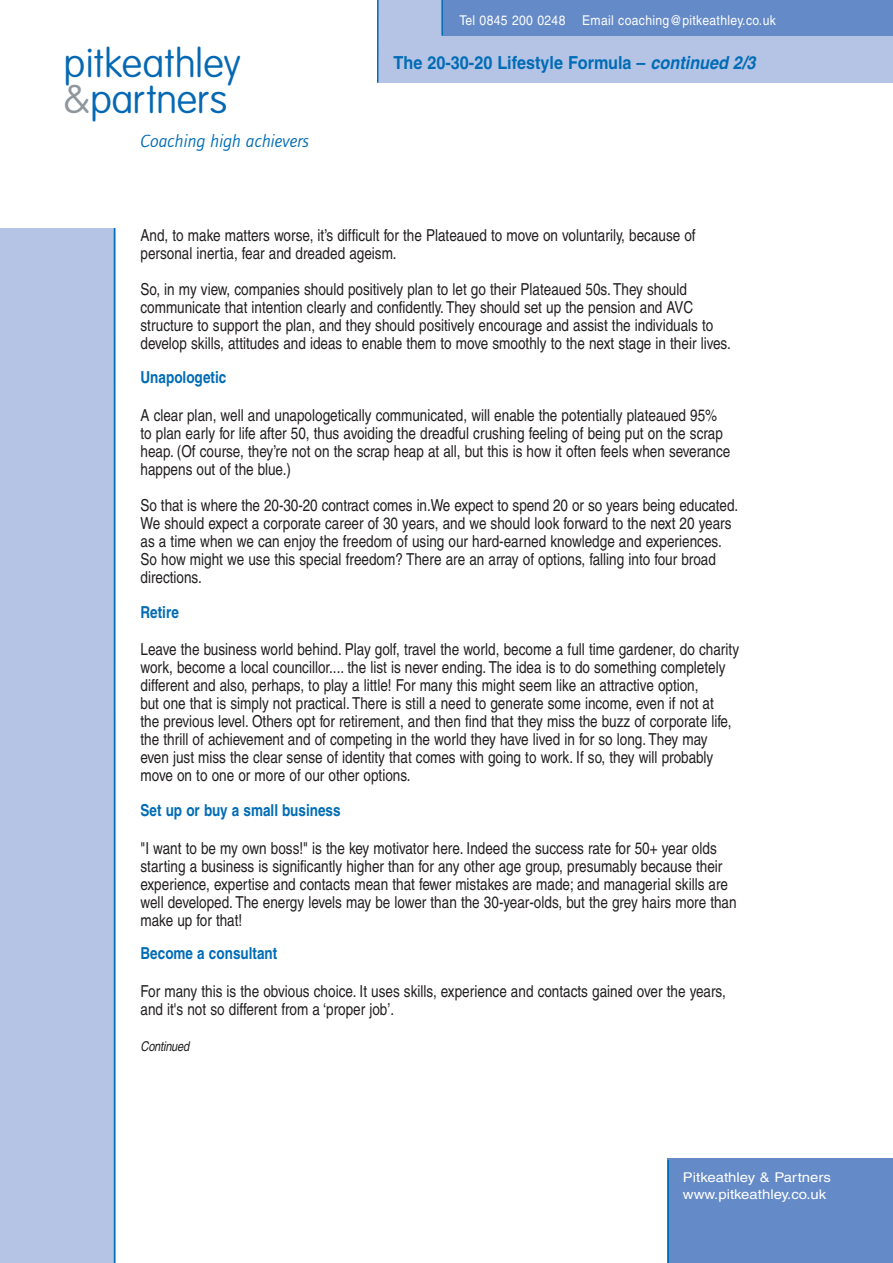
<style>
.page{position:relative;width:893px;height:1263px;background:#fff}
.page>*{position:absolute;margin:0;border:0;box-sizing:border-box;transform-origin:0 0}
.t1{font:100 39.45px/36.2px "VAG Rounded";letter-spacing:.01em;color:#0568b3}
.t2{font:700 18px "Helvetica";color:#006cb6;scale:.9 1}
.t3{font:italic 18px "Foundry Journal";color:#006cb6}
.t4{font:16.5px/18px "Helvetica";color:#231f20;scale:.82 1}
.t5{font:700 16.5px "Helvetica";color:#006cb6;scale:.82 1}
.t6{font:13.5px "Helvetica";letter-spacing:.03em;color:#fff;scale:.9 1}
.t7{font:13.5px/17.2px "Helvetica";letter-spacing:.005em;color:#fff;scale:1.11 1}
.t8{font:italic 13.5px "Helvetica";color:#231f20;scale:.82 1}
.s1{color:#8e979d}
.s2{font-style:italic}
</style>
<div class="page">
<div style="left:0;top:228px;width:115px;height:1035px;background:#b5c4e5"></div>
<hr style="left:114px;top:228px;width:1px;height:1035px;background:#006cb6">
<div style="left:378px;top:0;width:515px;height:83px;background:#b5c4e5"></div>
<hr style="left:377px;top:0;width:2px;height:83px;background:#006cb6">
<div style="left:443px;top:0;width:450px;height:36px;background:#648ac7"></div>
<hr style="left:441px;top:0;width:2px;height:36px;background:#006cb6">
<div style="left:668px;top:1159px;width:225px;height:104px;background:#648ac7"></div>
<hr style="left:667px;top:1160px;width:2px;height:103px;background:#006cb6">
<h1 class="t1" style="left:63px;top:48px;width:179px">pitkeathley <span class="s1">&amp;</span>partners</h1>
<p class="t3" style="left:139px;top:134px;width:170px">Coaching high achievers</p>
<p class="t6" style="left:459px;top:15px;width:353px">Tel 0845 200 0248 Email coaching@pitkeathley.co.uk</p>
<p class="t2" style="left:394px;top:57px;width:407px">The 20-30-20 Lifestyle Formula – <span class="s2">continued 2/3</span></p>
<p class="t4" style="left:141px;top:228px;width:678px">And, to make matters worse, it’s difficult for the Plateaued to move on voluntarily, because of personal inertia, fear and dreaded ageism.</p>
<p class="t4" style="left:141px;top:282px;width:721px">So, in my view, companies should positively plan to let go their Plateaued 50s. They should communicate that intention clearly and confidently. They should set up the pension and AVC structure to support the plan, and they should positively encourage and assist the individuals to develop skills, attitudes and ideas to enable them to move smoothly to the next stage in their lives.</p>
<p class="t5" style="left:141px;top:371px;width:106px">Unapologetic</p>
<p class="t4" style="left:141px;top:407px;width:721px">A clear plan, well and unapologetically communicated, will enable the potentially plateaued 95% to plan early for life after 50, thus avoiding the dreadful crushing feeling of being put on the scrap heap. (Of course, they’re not on the scrap heap at all, but this is how it often feels when severance happens out of the blue.)</p>
<p class="t4" style="left:141px;top:497px;width:730px">So that is where the 20-30-20 contract comes in.We expect to spend 20 or so years being educated.<br>We should expect a corporate career of 30 years, and we should look forward to the next 20 years as a time when we can enjoy the freedom of using our hard-earned knowledge and experiences.<br>So how might we use this special freedom? There are an array of options, falling into four broad directions.</p>
<p class="t5" style="left:141px;top:606px;width:48px">Retire</p>
<p class="t4" style="left:141px;top:642px;width:731px">Leave the business world behind. Play golf, travel the world, become a full time gardener, do charity work, become a local councillor.... the list is never ending. The idea is to do something completely different and also, perhaps, to play a little! For many this might seem like an attractive option,<br>but one that is simply not practical. There is still a need to generate some income, even if not at<br>the previous level. Others opt for retirement, and then find that they miss the buzz of corporate life, the thrill of achievement and of competing in the world they have lived in for so long. They may even just miss the clear sense of identity that comes with going to work. If so, they will probably move on to one or more of our other options.</p>
<p class="t5" style="left:141px;top:805px;width:245px">Set up or buy a small business</p>
<p class="t4" style="left:141px;top:841px;width:728px">"I want to be my own boss!" is the key motivator here. Indeed the success rate for 50+ year olds starting a business is significantly higher than for any other age group, presumably because their experience, expertise and contacts mean that fewer mistakes are made; and managerial skills are well developed. The energy levels may be lower than the 30-year-olds, but the grey hairs more than make up for that!</p>
<p class="t5" style="left:141px;top:948px;width:168px">Become a consultant</p>
<p class="t4" style="left:141px;top:984px;width:715px">For many this is the obvious choice. It uses skills, experience and contacts gained over the years, and it's not so different from a ‘proper job’.</p>
<p class="t8" style="left:141px;top:1042px;width:64px">Continued</p>
<p class="t7" style="left:683px;top:1170px;width:135px">Pitkeathley &amp; Partners www.pitkeathley.co.uk</p>
</div>
